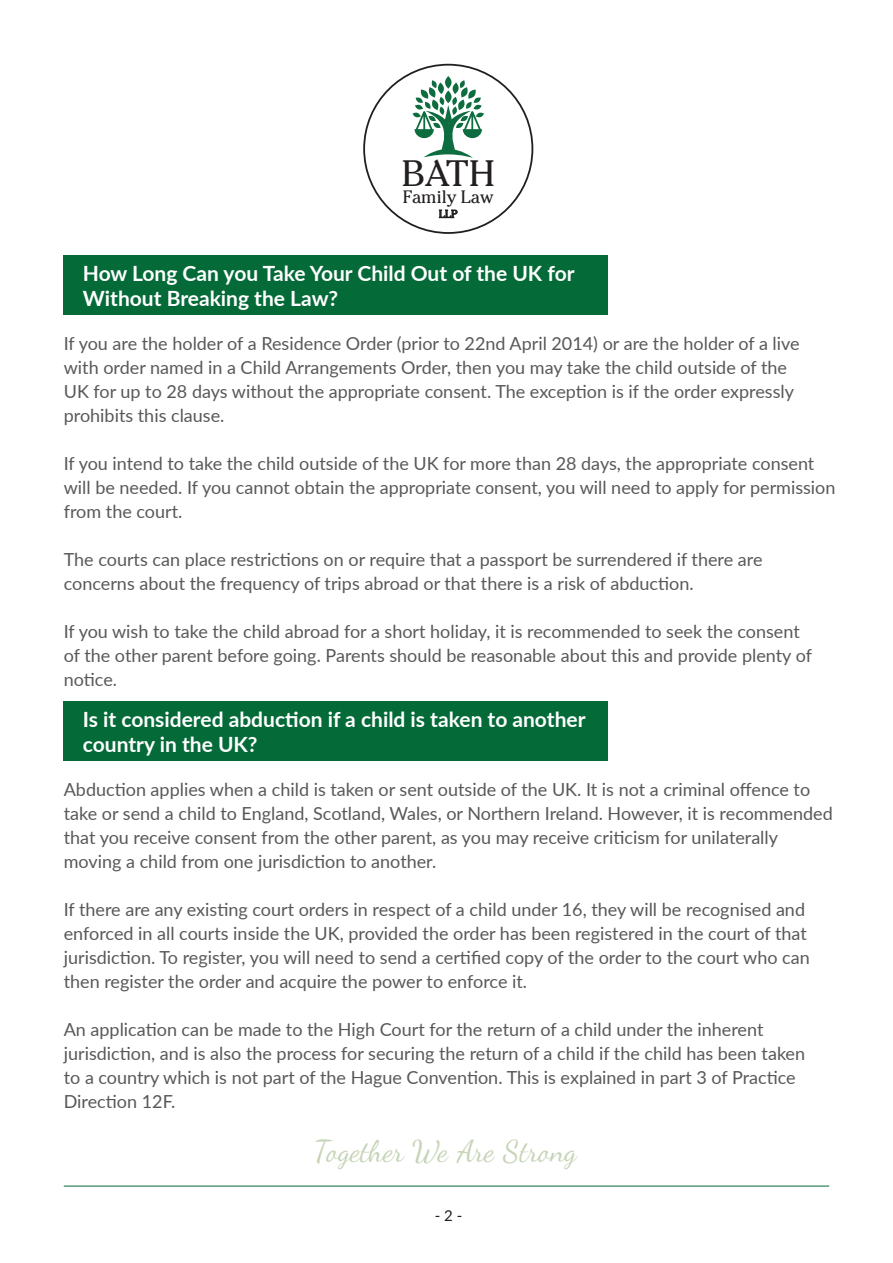
<style>
.page{position:relative;width:893px;height:1263px;background:#fff}
.page>*{position:absolute;margin:0;border:0;box-sizing:border-box;transform-origin:0 0}
.t1{font:36.6px "Cheltenham Std";color:#231f20}
.t2{font:30px "Dancing Script OT";color:#c5d4b6}
.t3{font:700 21px "Lato";color:#fff}
.t4{font:18px/24px "Lato";color:#57585a}
.t5{font:17.85px "Cheltenham Std";color:#231f20}
.t6{font:15px "Lato";color:#231f20}
.t7{font:10.8px "Cheltenham Std";color:#231f20}
</style>
<div class="page">
<hr style="left:64px;top:1186px;width:765px;height:1px;background:#046a38">
<div style="left:64px;top:255px;width:544px;height:60px;background:#046a38"></div>
<div style="left:64px;top:701px;width:544px;height:59px;background:#046a38"></div>
<svg style="left:445px;top:76px;width:6px;height:13px"></svg>
<svg style="left:413px;top:80px;width:71px;height:78px"></svg>
<p class="t1" style="left:402px;top:152px;width:94px">BATH</p>
<p class="t5" style="left:403px;top:186px;width:93px">Family Law</p>
<p class="t7" style="left:439px;top:208px;width:20px">LLP</p>
<p class="t3" style="left:83px;top:258px;width:493px">How Long Can you Take Your Child Out of the UK for</p>
<p class="t3" style="left:83px;top:283px;width:257px">Without Breaking the Law?</p>
<p class="t4" style="left:64px;top:331px;width:737px">If you are the holder of a Residence Order (prior to 22nd April 2014) or are the holder of a live with order named in a Child Arrangements Order, then you may take the child outside of the UK for up to 28 days without the appropriate consent. The exception is if the order expressly prohibits this clause.</p>
<p class="t4" style="left:64px;top:451px;width:773px">If you intend to take the child outside of the UK for more than 28 days, the appropriate consent will be needed. If you cannot obtain the appropriate consent, you will need to apply for permission from the court.</p>
<p class="t4" style="left:64px;top:547px;width:700px">The courts can place restrictions on or require that a passport be surrendered if there are concerns about the frequency of trips abroad or that there is a risk of abduction.</p>
<p class="t4" style="left:64px;top:619px;width:750px">If you wish to take the child abroad for a short holiday, it is recommended to seek the consent of the other parent before going. Parents should be reasonable about this and provide plenty of notice.</p>
<p class="t3" style="left:83px;top:703px;width:504px">Is it considered abduction if a child is taken to another</p>
<p class="t3" style="left:83px;top:729px;width:176px">country in the UK?</p>
<p class="t4" style="left:64px;top:777px;width:770px">Abduction applies when a child is taken or sent outside of the UK. It is not a criminal offence to take or send a child to England, Scotland, Wales, or Northern Ireland. However, it is recommended that you receive consent from the other parent, as you may receive criticism for unilaterally moving a child from one jurisdiction to another.</p>
<p class="t4" style="left:64px;top:897px;width:747px">If there are any existing court orders in respect of a child under 16, they will be recognised and enforced in all courts inside the UK, provided the order has been registered in the court of that jurisdiction. To register, you will need to send a certified copy of the order to the court who can then register the order and acquire the power to enforce it.</p>
<p class="t4" style="left:64px;top:1017px;width:743px">An application can be made to the High Court for the return of a child under the inherent jurisdiction, and is also the process for securing the return of a child if the child has been taken to a country which is not part of the Hague Convention. This is explained in part 3 of Practice Direction 12F.</p>
<p class="t2" style="left:316px;top:1133px;width:263px">Together We Are Strong</p>
<p class="t6" style="left:435px;top:1205px;width:29px">- 2 -</p>
</div>
